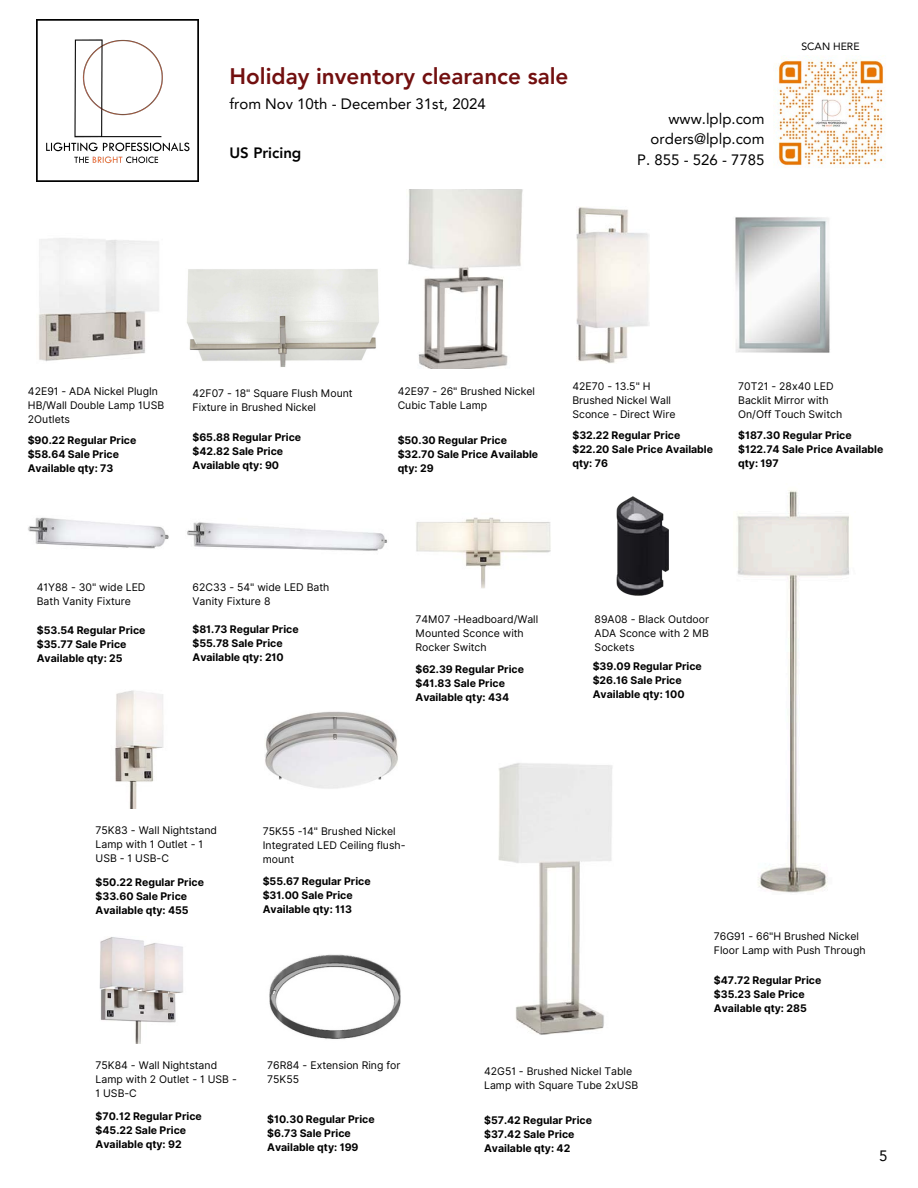
<style>
.page{position:relative;width:918px;height:1188px;background:#fff}
.page>*{position:absolute;margin:0;border:0;box-sizing:border-box;transform-origin:0 0}
.t1{font:800 22.5px "Avenir LT Pro";color:#720f0f}
.t2{font:15px/20.2px "Avenir LT Pro";color:#000;text-align:right}
.t3{font:800 15px "Avenir LT Pro";color:#000}
.t4{font:700 10.5px/14px "Inter";color:#000}
.t5{font:10.5px/14px "Inter";color:#000}
.t6{font:10.5px "Avenir LT Pro";color:#000}
</style>
<div class="page">
<img style="left:39px;top:238px;width:120px;height:124px">
<img style="left:187px;top:269px;width:192px;height:98px">
<img style="left:408px;top:190px;width:115px;height:178px">
<img style="left:28px;top:517px;width:141px;height:32px">
<img style="left:187px;top:522px;width:201px;height:29px">
<img style="left:735px;top:217px;width:95px;height:136px">
<img style="left:416px;top:517px;width:135px;height:71px">
<img style="left:115px;top:690px;width:49px;height:118px">
<img style="left:99px;top:937px;width:84px;height:106px">
<img style="left:498px;top:763px;width:115px;height:272px">
<img style="left:737px;top:490px;width:112px;height:403px">
<img style="left:265px;top:711px;width:133px;height:78px">
<img style="left:269px;top:954px;width:132px;height:85px">
<img style="left:577px;top:207px;width:72px;height:157px">
<img style="left:616px;top:497px;width:53px;height:99px">
<img style="left:36px;top:19px;width:162px;height:162px">
<img style="left:775px;top:55px;width:111px;height:113px">
<p class="t1" style="left:229px;top:67px;width:341px">Holiday inventory clearance sale</p>
<p class="t2" style="left:229px;top:95px;width:258px">from Nov 10th - December 31st, 2024</p>
<h5 class="t3" style="left:229px;top:147px;width:73px">US Pricing</h5>
<p class="t2" style="left:637px;top:110px;width:129px">www.lplp.com orders@lplp.com<br>P. 855 - 526 - 7785</p>
<p class="t6" style="left:801px;top:42px;width:60px">SCAN HERE</p>
<p class="t5" style="left:28px;top:384px;width:138px">42E91 - ADA Nickel PlugIn<br>HB/Wall Double Lamp 1USB<br>2Outlets</p>
<h4 class="t4" style="left:28px;top:433px;width:110px">$90.22 Regular Price $58.64 Sale Price</h4>
<p class="t4" style="left:28px;top:461px;width:87px">Available qty: 73</p>
<p class="t5" style="left:193px;top:386px;width:162px">42F07 - 18" Square Flush Mount<br>Fixture in Brushed Nickel</p>
<p class="t4" style="left:193px;top:430px;width:110px">$65.88 Regular Price $42.82 Sale Price</p>
<h3 class="t4" style="left:193px;top:458px;width:88px">Available qty: 90</h3>
<p class="t5" style="left:37px;top:581px;width:110px">41Y88 - 30" wide LED<br>Bath Vanity Fixture</p>
<p class="t4" style="left:37px;top:623px;width:110px">$53.54 Regular Price $35.77 Sale Price</p>
<p class="t4" style="left:37px;top:651px;width:87px">Available qty: 25</p>
<p class="t5" style="left:193px;top:581px;width:138px">62C33 - 54" wide LED Bath<br>Vanity Fixture 8</p>
<p class="t4" style="left:193px;top:623px;width:108px">$81.73 Regular Price $55.78 Sale Price</p>
<h5 class="t4" style="left:193px;top:651px;width:93px">Available qty: 210</h5>
<p class="t5" style="left:398px;top:384px;width:139px">42E97 - 26" Brushed Nickel<br>Cubic Table Lamp</p>
<p class="t4" style="left:398px;top:433px;width:111px">$50.30 Regular Price</p>
<p class="t4" style="left:398px;top:447px;width:142px">$32.70 Sale Price Available qty: 29</p>
<h5 class="t5" style="left:572px;top:380px;width:104px">42E70 - 13.5" H<br>Brushed Nickel Wall<br>Sconce - Direct Wire</h5>
<p class="t4" style="left:572px;top:428px;width:109px">$32.22 Regular Price</p>
<h5 class="t4" style="left:572px;top:442px;width:142px">$22.20 Sale Price Available qty: 76</h5>
<p class="t5" style="left:738px;top:380px;width:106px">70T21 - 28x40 LED<br>Backlit Mirror with<br>On/Off Touch Switch</p>
<h5 class="t4" style="left:738px;top:428px;width:115px">$187.30 Regular Price</h5>
<p class="t4" style="left:738px;top:442px;width:147px">$122.74 Sale Price Available qty: 197</p>
<h5 class="t5" style="left:416px;top:613px;width:124px">74M07 -Headboard/Wall<br>Mounted Sconce with<br>Rocker Switch</h5>
<p class="t4" style="left:416px;top:662px;width:110px">$62.39 Regular Price $41.83 Sale Price</p>
<p class="t4" style="left:416px;top:690px;width:95px">Available qty: 434</p>
<p class="t5" style="left:595px;top:613px;width:116px;text-align:justify">89A08 - Black Outdoor ADA Sconce with 2 MB Sockets</p>
<p class="t4" style="left:593px;top:659px;width:111px">$39.09 Regular Price $26.16 Sale Price</p>
<p class="t4" style="left:593px;top:687px;width:93px">Available qty: 100</p>
<h5 class="t5" style="left:96px;top:823px;width:123px">75K83 - Wall Nightstand<br>Lamp with 1 Outlet - 1<br>USB - 1 USB-C</h5>
<p class="t4" style="left:96px;top:875px;width:110px">$50.22 Regular Price $33.60 Sale Price</p>
<p class="t4" style="left:96px;top:903px;width:95px">Available qty: 455</p>
<p class="t5" style="left:263px;top:825px;width:144px">75K55 -14" Brushed Nickel<br>Integrated LED Ceiling flush&shy;mount</p>
<p class="t4" style="left:263px;top:874px;width:109px">$55.67 Regular Price $31.00 Sale Price</p>
<h5 class="t4" style="left:263px;top:902px;width:91px">Available qty: 113</h5>
<h5 class="t5" style="left:96px;top:1058px;width:143px">75K84 - Wall Nightstand<br>Lamp with 2 Outlet - 1 USB -<br>1 USB-C</h5>
<p class="t4" style="left:96px;top:1109px;width:108px">$70.12 Regular Price $45.22 Sale Price</p>
<p class="t4" style="left:96px;top:1137px;width:88px">Available qty: 92</p>
<p class="t5" style="left:267px;top:1058px;width:135px">76R84 - Extension Ring for<br>75K55</p>
<h5 class="t4" style="left:267px;top:1113px;width:109px">$10.30 Regular Price $6.73 Sale Price</h5>
<p class="t4" style="left:267px;top:1141px;width:93px">Available qty: 199</p>
<p class="t5" style="left:484px;top:1065px;width:156px">42G51 - Brushed Nickel Table<br>Lamp with Square Tube 2xUSB</p>
<p class="t4" style="left:484px;top:1114px;width:109px">$57.42 Regular Price $37.42 Sale Price</p>
<p class="t4" style="left:484px;top:1142px;width:88px">Available qty: 42</p>
<p class="t5" style="left:714px;top:929px;width:153px">76G91 - 66"H Brushed Nickel<br>Floor Lamp with Push Through</p>
<p class="t4" style="left:714px;top:973px;width:109px">$47.72 Regular Price $35.23 Sale Price</p>
<p class="t4" style="left:714px;top:1001px;width:94px">Available qty: 285</p>
<p class="t2" style="left:879px;top:1147px;width:10px">5</p>
</div>
